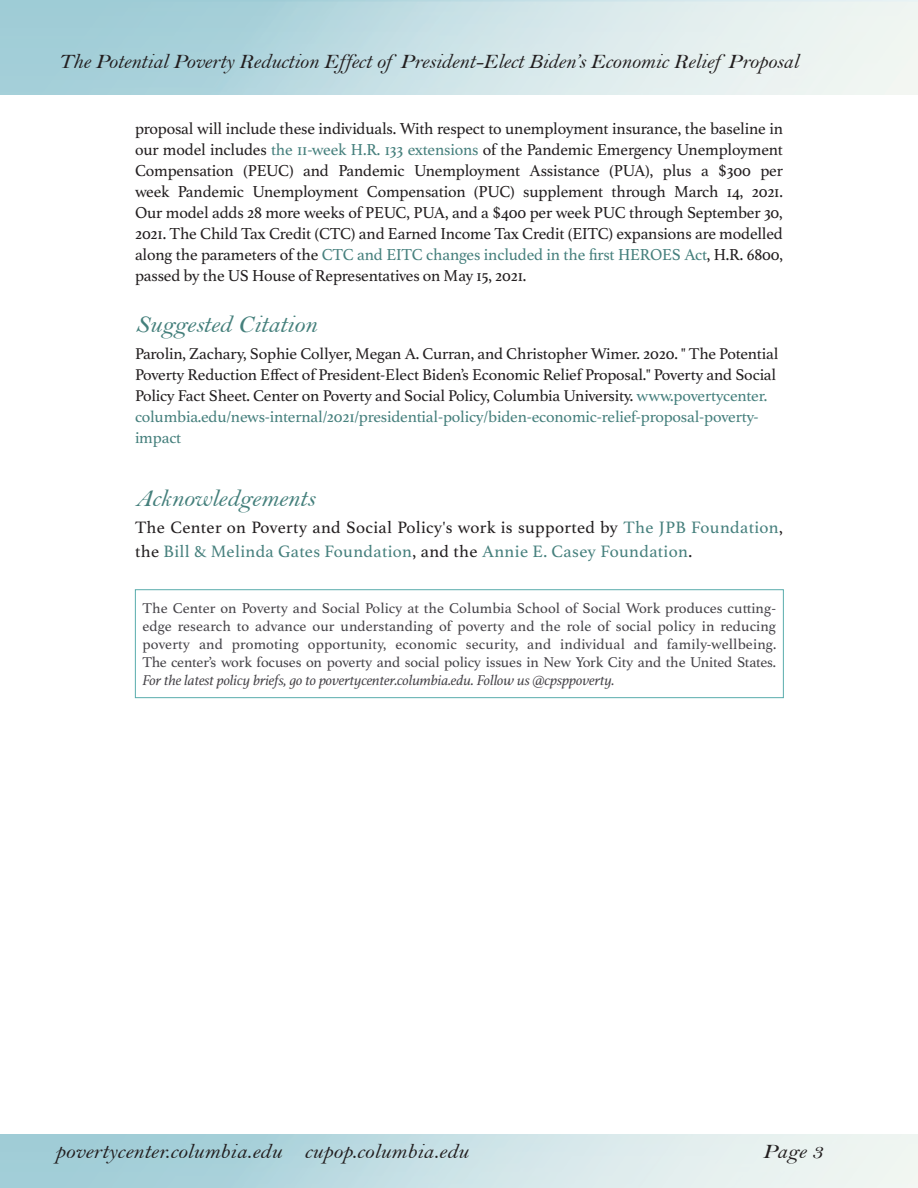
<style>
.page{position:relative;width:918px;height:1188px;background:#fff}
.page>*{position:absolute;margin:0;border:0;box-sizing:border-box;transform-origin:0 0}
.Body_text{font:24.45px "Bell MT Italic";letter-spacing:-.01em;color:#45807c;scale:1.08 1}
.footnotes{font:24.45px "Bell MT Italic";letter-spacing:-.01em;color:#45807c;scale:1.08 1}
.t1{font:21px "Bell MT Italic";letter-spacing:-.01em;color:#231f20;scale:1.04 1}
.t2{font:21px "Bell MT Italic";letter-spacing:-.01em;color:#231f20;scale:1.1 1}
.Body_text-2{font:17.55px/24px "Athelas";letter-spacing:.02em;color:#46807d}
.Body_text-3{font:16.8px/21px "Athelas";letter-spacing:-.01em;color:#231f20;text-align:justify}
.Body_text-4{font:16.5px/21px "Athelas";letter-spacing:-.01em;color:#231f20}
.Body_text-5{font:15px/18px "Athelas";letter-spacing:-.01em;color:#454348;text-align:justify}
.Body_text-6{font:italic 15px "Athelas";letter-spacing:-.01em;color:#454348}
.s1{color:#46807d}
.s2{color:#231f20}
</style>
<div class="page">
<div style="left:135px;top:589px;width:649px;height:109px;border:1px solid #59acac"></div>
<p class="t1" style="left:58px;top:49px;width:713px">The Potential Poverty Reduction Effect of President-Elect Biden’s Economic Relief Proposal</p>
<p class="Body_text-3" style="left:135px;top:119px;width:650px">proposal will include these individuals. With respect to unemployment insurance, the baseline in our model includes <span class="s1">the 11-week H.R. 133 extensions</span> of the Pandemic Emergency Unemployment Compensation (PEUC) and Pandemic Unemployment Assistance (PUA), plus a $300 per week Pandemic Unemployment Compensation (PUC) supplement through March 14, 2021.</p>
<p class="Body_text-3" style="left:135px;top:203px;width:649px">Our model adds 28 more weeks of PEUC, PUA, and a $400 per week PUC through September 30, 2021. The Child Tax Credit (CTC) and Earned Income Tax Credit (EITC) expansions are modelled along the parameters of the <span class="s1">CTC and EITC changes included in the first HEROES Act</span>, H.R. 6800, passed by the US House of Representatives on May 15, 2021.</p>
<p class="Body_text" style="left:135px;top:310px;width:170px">Suggested Citation</p>
<p class="Body_text-4" style="left:135px;top:344px;width:645px">Parolin, Zachary, Sophie Collyer, Megan A. Curran, and Christopher Wimer. 2020. " The Potential Poverty Reduction Effect of President-Elect Biden’s Economic Relief Proposal." Poverty and Social Policy Fact Sheet. Center on Poverty and Social Policy, Columbia University. <span class="s1">www.povertycenter. columbia.edu/news-internal/2021/presidential-policy/biden-economic-relief-proposal-poverty&shy;impact</span></p>
<p class="footnotes" style="left:135px;top:484px;width:168px">Acknowledgements</p>
<p class="Body_text-2" style="left:135px;top:516px;width:649px"><span class="s2">The Center on Poverty and Social Policy's work is supported by</span> The JPB Foundation<span class="s2">, the</span> Bill &amp; Melinda Gates Foundation<span class="s2">, and the</span> Annie E. Casey Foundation<span class="s2">.</span></p>
<p class="Body_text-5" style="left:142px;top:600px;width:635px">The Center on Poverty and Social Policy at the Columbia School of Social Work produces cutting&shy;edge research to advance our understanding of poverty and the role of social policy in reducing poverty and promoting opportunity, economic security, and individual and family-wellbeing.<br>The center’s work focuses on poverty and social policy issues in New York City and the United States.</p>
<p class="Body_text-6" style="left:142px;top:672px;width:474px">For the latest policy briefs, go to povertycenter.columbia.edu. Follow us @cpsppoverty.</p>
<p class="t2" style="left:55px;top:1139px;width:377px">povertycenter.columbia.edu cupop.columbia.edu</p>
<p class="t2" style="left:763px;top:1139px;width:56px">Page 3</p>
</div>
